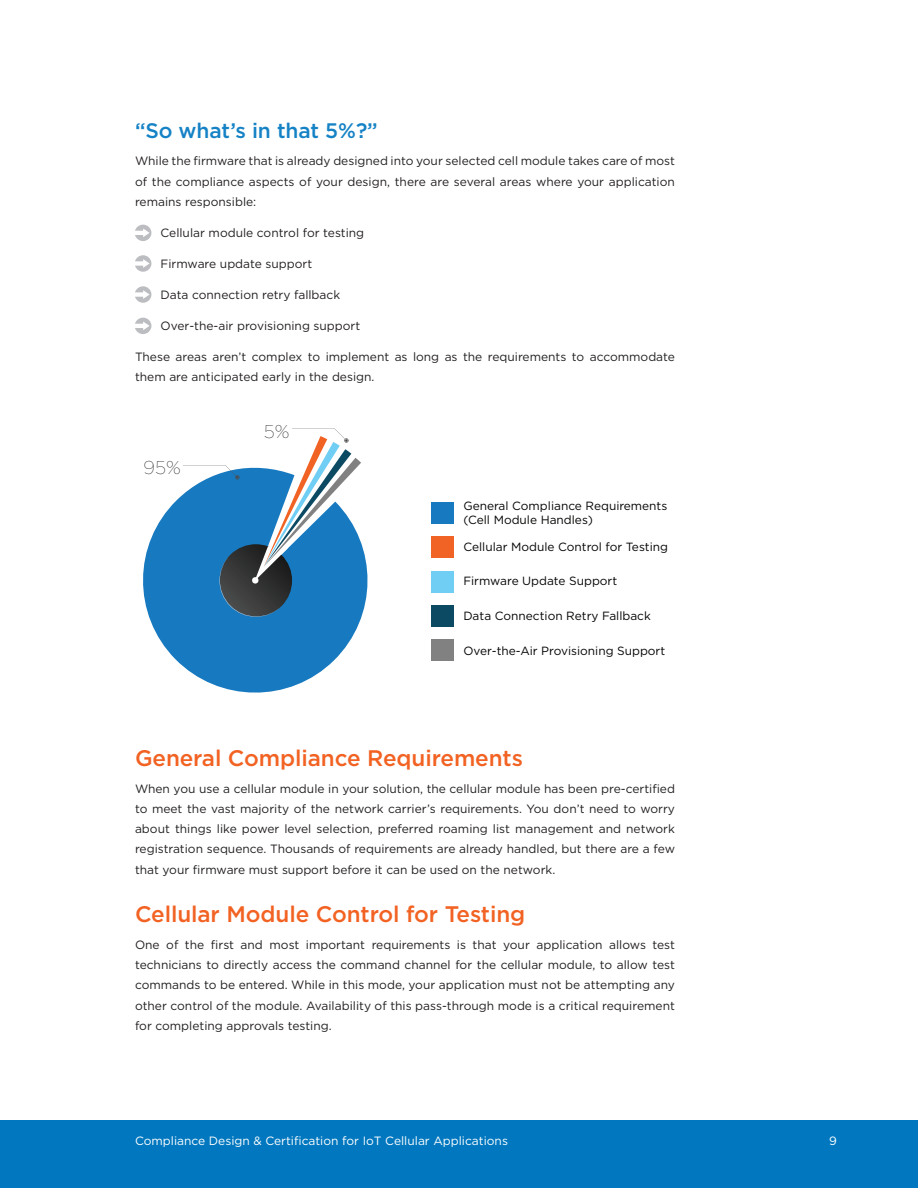
<style>
.page{position:relative;width:918px;height:1188px;background:#fff}
.page>*{position:absolute;margin:0;border:0;box-sizing:border-box;transform-origin:0 0}
.subhead{font:500 22.5px "Gotham";letter-spacing:-.005em;color:#f26223}
.subhead-2{font:500 21px "Gotham";letter-spacing:-.005em;color:#1582c5}
.t1{font:100 18.6px "Gotham";color:#040503}
.t2{font:12px/20.2px "Gotham";color:#231f20;text-align:justify}
.t3{font:12px "Gotham";color:#fff}
.t4{font:11.85px/14.2px "Gotham";color:#040503}
</style>
<div class="page">
<div style="left:0;top:1120px;width:918px;height:68px;background:#0077bf"></div>
<svg style="left:143px;top:494px;width:225px;height:199px;fill:#1779bf"></svg>
<svg style="left:183px;top:428px;width:178px;height:189px"></svg>
<div style="left:432px;top:502px;width:22px;height:22px;background:#1779bf"></div>
<div style="left:432px;top:537px;width:22px;height:21px;background:#f16324"></div>
<div style="left:432px;top:571px;width:22px;height:21px;background:#70cdf4"></div>
<div style="left:432px;top:605px;width:22px;height:22px;background:#0c4963"></div>
<div style="left:432px;top:640px;width:22px;height:21px;background:#808180"></div>
<svg style="left:135px;top:225px;width:16px;height:16px"></svg>
<svg style="left:135px;top:255px;width:16px;height:17px"></svg>
<svg style="left:135px;top:286px;width:16px;height:17px"></svg>
<svg style="left:135px;top:318px;width:16px;height:16px"></svg>
<p class="subhead-2" style="left:135px;top:117px;width:244px">“So what’s in that 5%?”</p>
<p class="t2" style="left:135px;top:151px;width:541px">While the firmware that is already designed into your selected cell module takes care of most of the compliance aspects of your design, there are several areas where your application remains responsible:</p>
<p class="t2" style="left:160px;top:222px;width:205px">Cellular module control for testing</p>
<p class="t2" style="left:160px;top:253px;width:153px">Firmware update support</p>
<p class="t2" style="left:160px;top:284px;width:181px">Data connection retry fallback</p>
<p class="t2" style="left:160px;top:315px;width:201px">Over-the-air provisioning support</p>
<p class="t2" style="left:135px;top:346px;width:541px">These areas aren’t complex to implement as long as the requirements to accommodate them are anticipated early in the design.</p>
<p class="t1" style="left:144px;top:456px;width:39px">95%</p>
<p class="t1" style="left:264px;top:420px;width:27px">5%</p>
<p class="t4" style="left:463px;top:498px;width:206px">General Compliance Requirements (Cell Module Handles)</p>
<p class="t4" style="left:463px;top:540px;width:206px">Cellular Module Control for Testing</p>
<p class="t4" style="left:463px;top:573px;width:155px">Firmware Update Support</p>
<p class="t4" style="left:463px;top:609px;width:189px">Data Connection Retry Fallback</p>
<p class="t4" style="left:463px;top:644px;width:203px">Over-the-Air Provisioning Support</p>
<p class="subhead" style="left:135px;top:743px;width:389px">General Compliance Requirements</p>
<p class="t2" style="left:135px;top:778px;width:542px">When you use a cellular module in your solution, the cellular module has been pre-certified to meet the vast majority of the network carrier’s requirements. You don’t need to worry about things like power level selection, preferred roaming list management and network registration sequence. Thousands of requirements are already handled, but there are a few that your firmware must support before it can be used on the network.</p>
<p class="subhead" style="left:135px;top:899px;width:392px">Cellular Module Control for Testing</p>
<p class="t2" style="left:135px;top:934px;width:542px">One of the first and most important requirements is that your application allows test technicians to directly access the command channel for the cellular module, to allow test commands to be entered. While in this mode, your application must not be attempting any other control of the module. Availability of this pass-through mode is a critical requirement for completing approvals testing.</p>
<p class="t3" style="left:135px;top:1133px;width:375px">Compliance Design &amp; Certification for IoT Cellular Applications</p>
<p class="t3" style="left:829px;top:1133px;width:9px">9</p>
</div>
